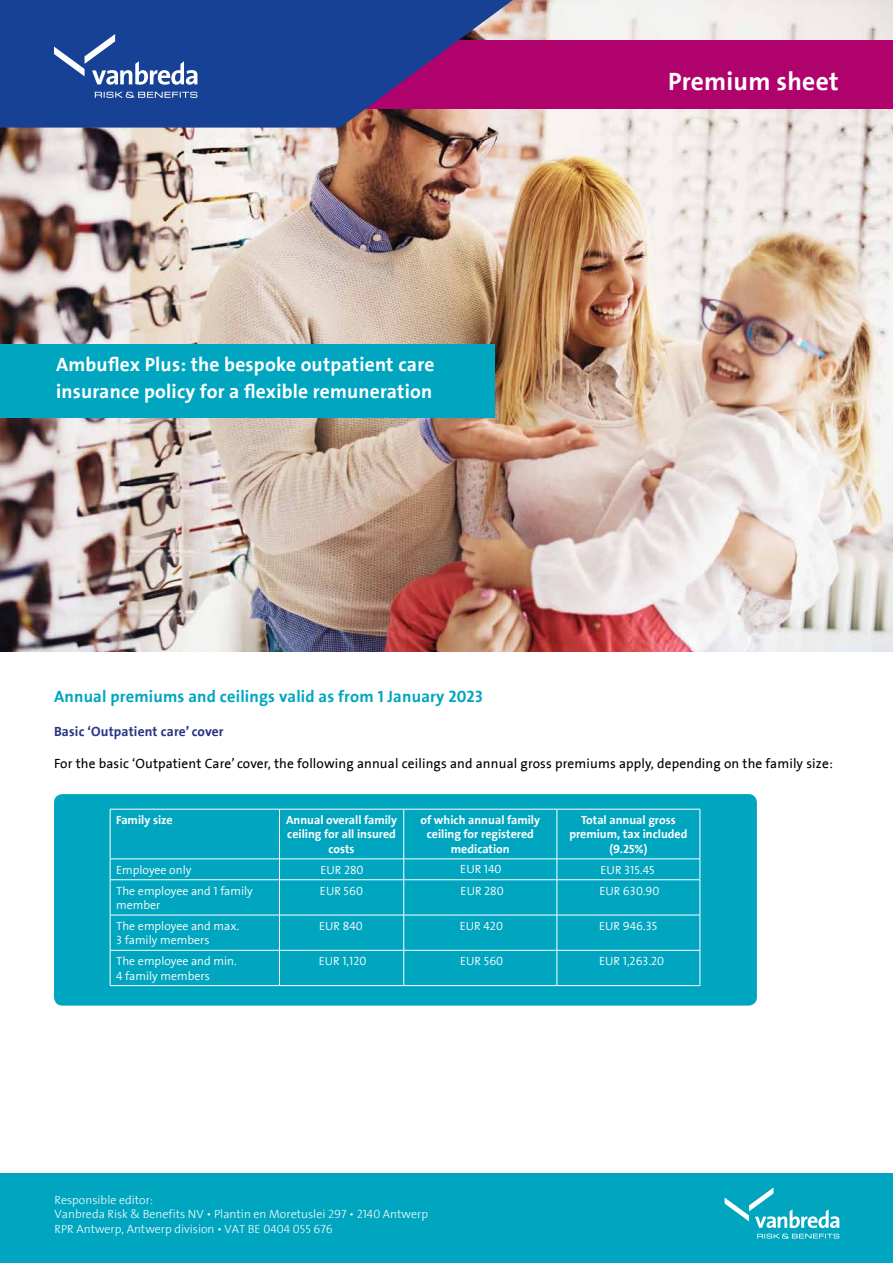
<style>
.page{position:relative;width:893px;height:1263px;background:#fff}
.page>*{position:absolute;margin:0;border:0;box-sizing:border-box;transform-origin:0 0}
.t1{font:700 25.5px "The Sans LF";letter-spacing:.01em;color:#fff}
.t2{font:700 19.5px/27px "The Sans LF";letter-spacing:.01em;color:#fff}
.t3{font:16.5px "The Sans LF Bold";letter-spacing:.01em;color:#00a6c0}
.t4{font:13.5px "The Sans LF";letter-spacing:.01em;color:#000}
.t5{font:700 13.5px "The Sans LF";letter-spacing:.01em;color:#283583}
.t6{font:300 12px/14.4px "The Sans LF Semi";color:#fff}
.t7{font:12px/14.4px "The Sans LF Bold";color:#fff;text-align:center}
.t8{font:12px/14.4px "The Sans LF Light";color:#fff}
</style>
<div class="page">
<img style="left:0;top:0;width:893px;height:652px">
<div style="left:0;top:344px;width:495px;height:74px;background:#00a6c0"></div>
<div style="left:305px;top:40px;width:588px;height:68px;background:#b0026c"></div>
<svg style="left:0;top:0;width:513px;height:128px;background:#343f8d"></svg>
<svg style="left:54px;top:34px;width:144px;height:51px;background:#4164a7"></svg>
<svg style="left:95px;top:92px;width:102px;height:6px"></svg>
<div style="left:54px;top:794px;width:703px;height:211px;background:#00a6c0;border-radius:9px"></div>
<hr style="left:110px;top:809px;width:169px;height:1px;background:#fff">
<hr style="left:110px;top:809px;width:1px;height:50px;background:#fff">
<hr style="left:279px;top:809px;width:125px;height:1px;background:#fff">
<hr style="left:279px;top:809px;width:1px;height:50px;background:#fff">
<hr style="left:404px;top:809px;width:153px;height:1px;background:#fff">
<hr style="left:403px;top:809px;width:1px;height:50px;background:#fff">
<hr style="left:557px;top:809px;width:143px;height:1px;background:#fff">
<hr style="left:557px;top:809px;width:1px;height:50px;background:#fff">
<hr style="left:700px;top:809px;width:1px;height:50px;background:#fff">
<svg style="left:279px;top:860px;width:1px;height:19px"></svg>
<svg style="left:403px;top:860px;width:1px;height:19px"></svg>
<svg style="left:557px;top:860px;width:1px;height:19px"></svg>
<hr style="left:110px;top:879px;width:169px;height:1px;background:#fff">
<hr style="left:279px;top:879px;width:125px;height:1px;background:#fff">
<hr style="left:279px;top:880px;width:1px;height:35px;background:#fff">
<hr style="left:404px;top:879px;width:153px;height:1px;background:#fff">
<hr style="left:403px;top:880px;width:1px;height:35px;background:#fff">
<hr style="left:557px;top:879px;width:143px;height:1px;background:#fff">
<hr style="left:557px;top:880px;width:1px;height:35px;background:#fff">
<hr style="left:110px;top:915px;width:169px;height:1px;background:#fff">
<hr style="left:279px;top:915px;width:125px;height:1px;background:#fff">
<hr style="left:279px;top:915px;width:1px;height:35px;background:#fff">
<hr style="left:404px;top:915px;width:153px;height:1px;background:#fff">
<hr style="left:403px;top:915px;width:1px;height:35px;background:#fff">
<hr style="left:557px;top:915px;width:143px;height:1px;background:#fff">
<hr style="left:557px;top:915px;width:1px;height:35px;background:#fff">
<hr style="left:110px;top:950px;width:169px;height:1px;background:#fff">
<hr style="left:279px;top:950px;width:125px;height:1px;background:#fff">
<hr style="left:279px;top:950px;width:1px;height:35px;background:#fff">
<hr style="left:404px;top:950px;width:153px;height:1px;background:#fff">
<hr style="left:403px;top:950px;width:1px;height:35px;background:#fff">
<hr style="left:557px;top:950px;width:143px;height:1px;background:#fff">
<hr style="left:557px;top:950px;width:1px;height:35px;background:#fff">
<hr style="left:110px;top:859px;width:169px;height:1px;background:#fff">
<svg style="left:110px;top:859px;width:1px;height:20px"></svg>
<hr style="left:279px;top:859px;width:125px;height:1px;background:#fff">
<hr style="left:404px;top:859px;width:153px;height:1px;background:#fff">
<hr style="left:557px;top:859px;width:143px;height:1px;background:#fff">
<svg style="left:700px;top:859px;width:1px;height:20px"></svg>
<hr style="left:110px;top:880px;width:1px;height:35px;background:#fff">
<hr style="left:700px;top:880px;width:1px;height:35px;background:#fff">
<hr style="left:110px;top:915px;width:1px;height:35px;background:#fff">
<hr style="left:700px;top:915px;width:1px;height:35px;background:#fff">
<hr style="left:110px;top:950px;width:1px;height:35px;background:#fff">
<hr style="left:700px;top:950px;width:1px;height:35px;background:#fff">
<hr style="left:110px;top:985px;width:169px;height:1px;background:#fff">
<hr style="left:279px;top:985px;width:125px;height:1px;background:#fff">
<hr style="left:404px;top:985px;width:153px;height:1px;background:#fff">
<hr style="left:557px;top:985px;width:143px;height:1px;background:#fff">
<div style="left:0;top:1174px;width:893px;height:89px;background:#00a6c0"></div>
<svg style="left:725px;top:1187px;width:114px;height:41px"></svg>
<svg style="left:757px;top:1234px;width:82px;height:4px"></svg>
<h2 class="t2" style="left:56px;top:351px;width:380px">Ambuflex Plus: the bespoke outpatient care insurance policy for a flexible remuneration</h2>
<h1 class="t1" style="left:668px;top:68px;width:172px">Premium sheet</h1>
<h3 class="t3" style="left:54px;top:688px;width:430px">Annual premiums and ceilings valid as from 1 January 2023</h3>
<p class="t5" style="left:54px;top:724px;width:171px">Basic ‘Outpatient care’ cover</p>
<p class="t4" style="left:54px;top:756px;width:780px">For the basic ‘Outpatient Care’ cover, the following annual ceilings and annual gross premiums apply, depending on the family size:</p>
<p class="t7" style="left:116px;top:813px;width:58px">Family size</p>
<p class="t7" style="left:286px;top:813px;width:113px">Annual overall family ceiling for all insured costs</p>
<p class="t7" style="left:420px;top:813px;width:121px">of which annual family ceiling for registered medication</p>
<p class="t7" style="left:569px;top:813px;width:120px">Total annual gross premium, tax included (9.25%)</p>
<p class="t6" style="left:116px;top:863px;width:77px">Employee only</p>
<p class="t6" style="left:320px;top:863px;width:45px">EUR 280</p>
<p class="t6" style="left:460px;top:863px;width:43px">EUR 140</p>
<p class="t6" style="left:601px;top:863px;width:56px">EUR 315.45</p>
<p class="t6" style="left:116px;top:884px;width:138px">The employee and 1 family member</p>
<p class="t6" style="left:320px;top:884px;width:45px">EUR 560</p>
<p class="t6" style="left:461px;top:884px;width:45px">EUR 280</p>
<p class="t6" style="left:599px;top:884px;width:62px">EUR 630.90</p>
<p class="t6" style="left:116px;top:919px;width:125px">The employee and max.<br>3 family members</p>
<p class="t6" style="left:319px;top:919px;width:45px">EUR 840</p>
<p class="t6" style="left:460px;top:919px;width:45px">EUR 420</p>
<p class="t6" style="left:599px;top:919px;width:60px">EUR 946.35</p>
<p class="t6" style="left:116px;top:954px;width:122px">The employee and min.<br>4 family members</p>
<p class="t6" style="left:319px;top:954px;width:49px">EUR 1,120</p>
<p class="t6" style="left:460px;top:954px;width:45px">EUR 560</p>
<p class="t6" style="left:599px;top:954px;width:67px">EUR 1,263.20</p>
<p class="t8" style="left:55px;top:1193px;width:375px">Responsible editor:<br>Vanbreda Risk &amp; Benefits NV • Plantin en Moretuslei 297 • 2140 Antwerp<br>RPR Antwerp, Antwerp division • VAT BE 0404 055 676</p>
</div>
